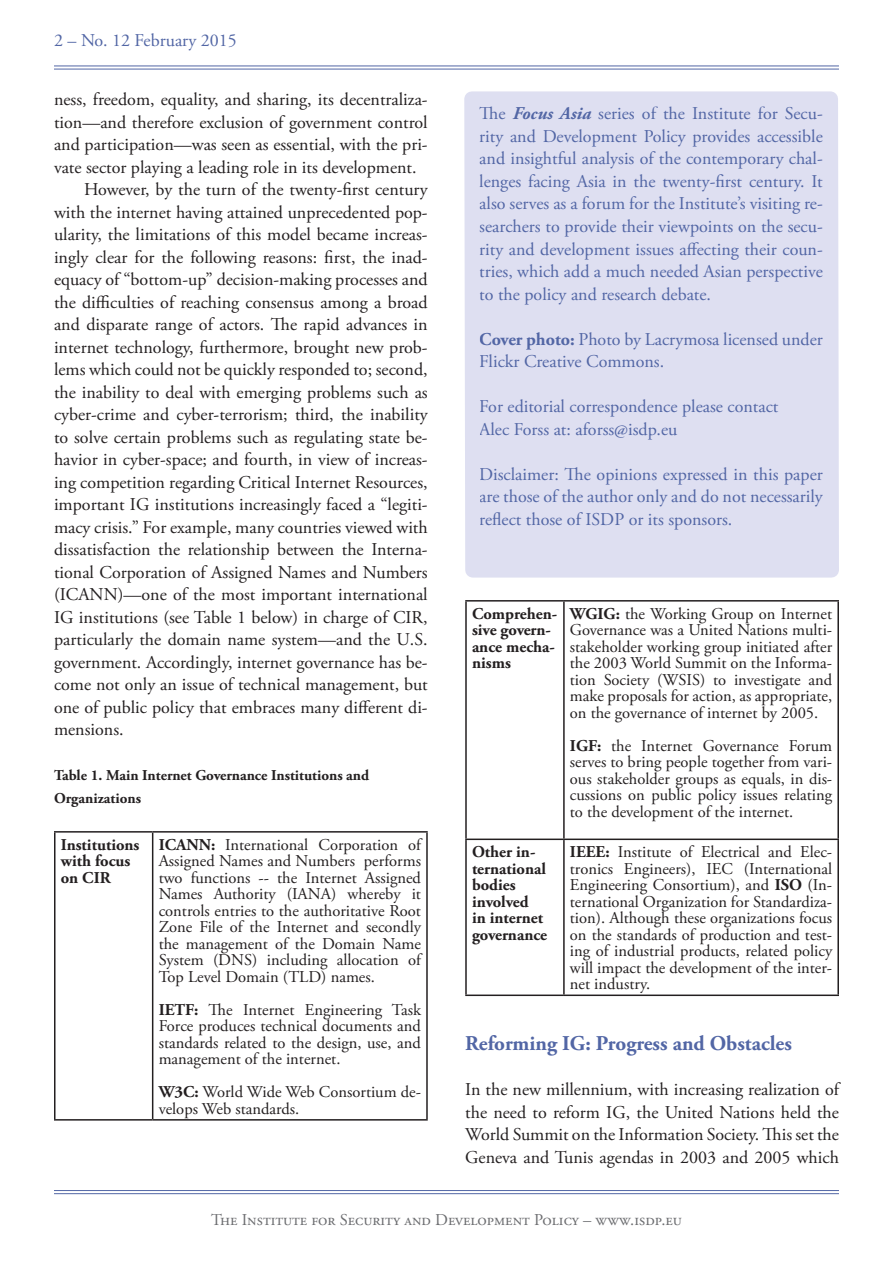
<style>
.page{position:relative;width:893px;height:1263px;background:#fff}
.page>*{position:absolute;margin:0;border:0;box-sizing:border-box;transform-origin:0 0}
.Main_Paragraph{font:700 21px "Adobe Garamond Pro";color:#5266a5}
.Main_Paragraph-2{font:18px/22.5px "Adobe Garamond Pro";color:#231f20;text-align:justify}
.About_Focus_Asia{font:18px/22.5px "Adobe Garamond Pro";color:#5266a5;text-align:justify}
.t1{font:16.5px/16.5px "Adobe Garamond Pro";color:#231f20;text-align:justify}
.t2{font:700 16.5px/16.5px "Adobe Garamond Pro";color:#231f20}
.t3{font:16.5px "Adobe Garamond Pro";color:#6c6d70}
.Main_Paragraph-3{font:700 15px "Adobe Garamond Pro";color:#231f20}
.s1{font-weight:700}
.s2{font-weight:700;font-style:italic}
</style>
<div class="page">
<hr style="left:54px;top:1190px;width:785px;height:1px;background:#5266a5">
<hr style="left:54px;top:1193px;width:785px;height:1px;background:#5266a5">
<hr style="left:54px;top:66px;width:785px;height:1px;background:#5266a5">
<hr style="left:54px;top:69px;width:785px;height:1px;background:#5266a5">
<hr style="left:54px;top:831px;width:99px;height:2px;background:#231f20">
<hr style="left:54px;top:833px;width:2px;height:286px;background:#231f20">
<hr style="left:153px;top:831px;width:275px;height:2px;background:#231f20">
<hr style="left:152px;top:833px;width:1px;height:286px;background:#231f20">
<hr style="left:426px;top:833px;width:2px;height:286px;background:#231f20">
<hr style="left:54px;top:1119px;width:99px;height:1px;background:#231f20">
<hr style="left:153px;top:1119px;width:275px;height:1px;background:#231f20">
<hr style="left:465px;top:600px;width:99px;height:2px;background:#231f20">
<hr style="left:465px;top:602px;width:2px;height:236px;background:#231f20">
<hr style="left:564px;top:600px;width:275px;height:2px;background:#231f20">
<hr style="left:563px;top:602px;width:2px;height:236px;background:#231f20">
<hr style="left:837px;top:602px;width:2px;height:236px;background:#231f20">
<hr style="left:465px;top:838px;width:99px;height:2px;background:#231f20">
<hr style="left:465px;top:840px;width:2px;height:154px;background:#231f20">
<hr style="left:564px;top:838px;width:275px;height:2px;background:#231f20">
<hr style="left:563px;top:840px;width:2px;height:154px;background:#231f20">
<hr style="left:837px;top:840px;width:2px;height:154px;background:#231f20">
<hr style="left:465px;top:994px;width:99px;height:2px;background:#231f20">
<hr style="left:564px;top:994px;width:275px;height:2px;background:#231f20">
<div style="left:464px;top:91px;width:375px;height:487px;background:#dedff1"></div>
<p class="About_Focus_Asia" style="left:54px;top:30px;width:184px">2 – No. 12 February 2015</p>
<p class="Main_Paragraph-2" style="left:54px;top:89px;width:375px">ness, freedom, equality, and sharing, its decentraliza&shy;tion—and therefore exclusion of government control and participation—was seen as essential, with the pri&shy;vate sector playing a leading role in its development.</p>
<p class="Main_Paragraph-2" style="left:54px;top:179px;width:375px;text-indent:30px">However, by the turn of the twenty-first century with the internet having attained unprecedented pop&shy;ularity, the limitations of this model became increas&shy;ingly clear for the following reasons: first, the inad&shy;equacy of “bottom-up” decision-making processes and the difficulties of reaching consensus among a broad and disparate range of actors. The rapid advances in internet technology, furthermore, brought new prob&shy;lems which could not be quickly responded to; second, the inability to deal with emerging problems such as cyber-crime and cyber-terrorism; third, the inability to solve certain problems such as regulating state be&shy;havior in cyber-space; and fourth, in view of increas&shy;ing competition regarding Critical Internet Resources, important IG institutions increasingly faced a “legiti&shy;macy crisis.” For example, many countries viewed with dissatisfaction the relationship between the Interna&shy;tional Corporation of Assigned Names and Numbers (ICANN)—one of the most important international IG institutions (see Table 1 below) in charge of CIR, particularly the domain name system—and the U.S. government. Accordingly, internet governance has be&shy;come not only an issue of technical management, but one of public policy that embraces many different di&shy;mensions.</p>
<p class="Main_Paragraph-3" style="left:54px;top:767px;width:317px">Table 1. Main Internet Governance Institutions and</p>
<p class="Main_Paragraph-3" style="left:54px;top:789px;width:89px">Organizations</p>
<p class="t2" style="left:61px;top:837px;width:80px">Institutions with focus on CIR</p>
<p class="t1" style="left:159px;top:837px;width:264px"><span class="s1">ICANN:</span> International Corporation of Assigned Names and Numbers performs two functions -- the Internet Assigned Names Authority (IANA) whereby it controls entries to the authoritative Root Zone File of the Internet and secondly the management of the Domain Name System (DNS) including allocation of Top Level Domain (TLD) names.</p>
<p class="t1" style="left:159px;top:1002px;width:264px"><span class="s1">IETF:</span> The Internet Engineering Task Force produces technical documents and standards related to the design, use, and management of the internet.</p>
<p class="t1" style="left:159px;top:1084px;width:264px"><span class="s1">W3C:</span> World Wide Web Consortium de&shy;velops Web standards.</p>
<p class="About_Focus_Asia" style="left:479px;top:103px;width:345px">The <span class="s2">Focus Asia</span> series of the Institute for Secu&shy;rity and Development Policy provides accessible and insightful analysis of the contemporary chal&shy;lenges facing Asia in the twenty-first century. It also serves as a forum for the Institute’s visiting re&shy;searchers to provide their viewpoints on the secu&shy;rity and development issues affecting their coun&shy;tries, which add a much needed Asian perspective to the policy and research debate.</p>
<p class="About_Focus_Asia" style="left:479px;top:328px;width:345px"><span class="s1">Cover photo:</span> Photo by Lacrymosa licensed under<br>Flickr Creative Commons.</p>
<p class="About_Focus_Asia" style="left:479px;top:396px;width:301px">For editorial correspondence please contact</p>
<p class="About_Focus_Asia" style="left:479px;top:418px;width:200px">Alec Forss at: aforss@isdp.eu</p>
<p class="About_Focus_Asia" style="left:479px;top:463px;width:345px">Disclaimer: The opinions expressed in this paper are those of the author only and do not necessarily reflect those of ISDP or its sponsors.</p>
<p class="t2" style="left:472px;top:606px;width:87px">Comprehen&shy;sive govern&shy;ance mecha&shy;nisms</p>
<p class="t1" style="left:570px;top:606px;width:264px"><span class="s1">WGIG:</span> the Working Group on Internet Governance was a United Nations multi&shy;stakeholder working group initiated after the 2003 World Summit on the Informa&shy;tion Society (WSIS) to investigate and make proposals for action, as appropriate, on the governance of internet by 2005.</p>
<p class="t1" style="left:570px;top:738px;width:264px"><span class="s1">IGF:</span> the Internet Governance Forum serves to bring people together from vari&shy;ous stakeholder groups as equals, in dis&shy;cussions on public policy issues relating to the development of the internet.</p>
<p class="t2" style="left:472px;top:844px;width:77px">Other in&shy;ternational bodies involved<br>in internet governance</p>
<p class="t1" style="left:570px;top:844px;width:264px"><span class="s1">IEEE:</span> Institute of Electrical and Elec&shy;tronics Engineers), IEC (International Engineering Consortium), and <span class="s1">ISO</span> (In&shy;ternational Organization for Standardiza&shy;tion). Although these organizations focus on the standards of production and test&shy;ing of industrial products, related policy will impact the development of the inter&shy;net industry.</p>
<p class="Main_Paragraph" style="left:465px;top:1031px;width:328px">Reforming IG: Progress and Obstacles</p>
<p class="Main_Paragraph-2" style="left:465px;top:1079px;width:375px">In the new millennium, with increasing realization of the need to reform IG, the United Nations held the World Summit on the Information Society. This set the Geneva and Tunis agendas in 2003 and 2005 which</p>
<p class="t3" style="left:211px;top:1210px;width:472px">The Institute for Security and Development Policy – www.isdp.eu</p>
</div>
